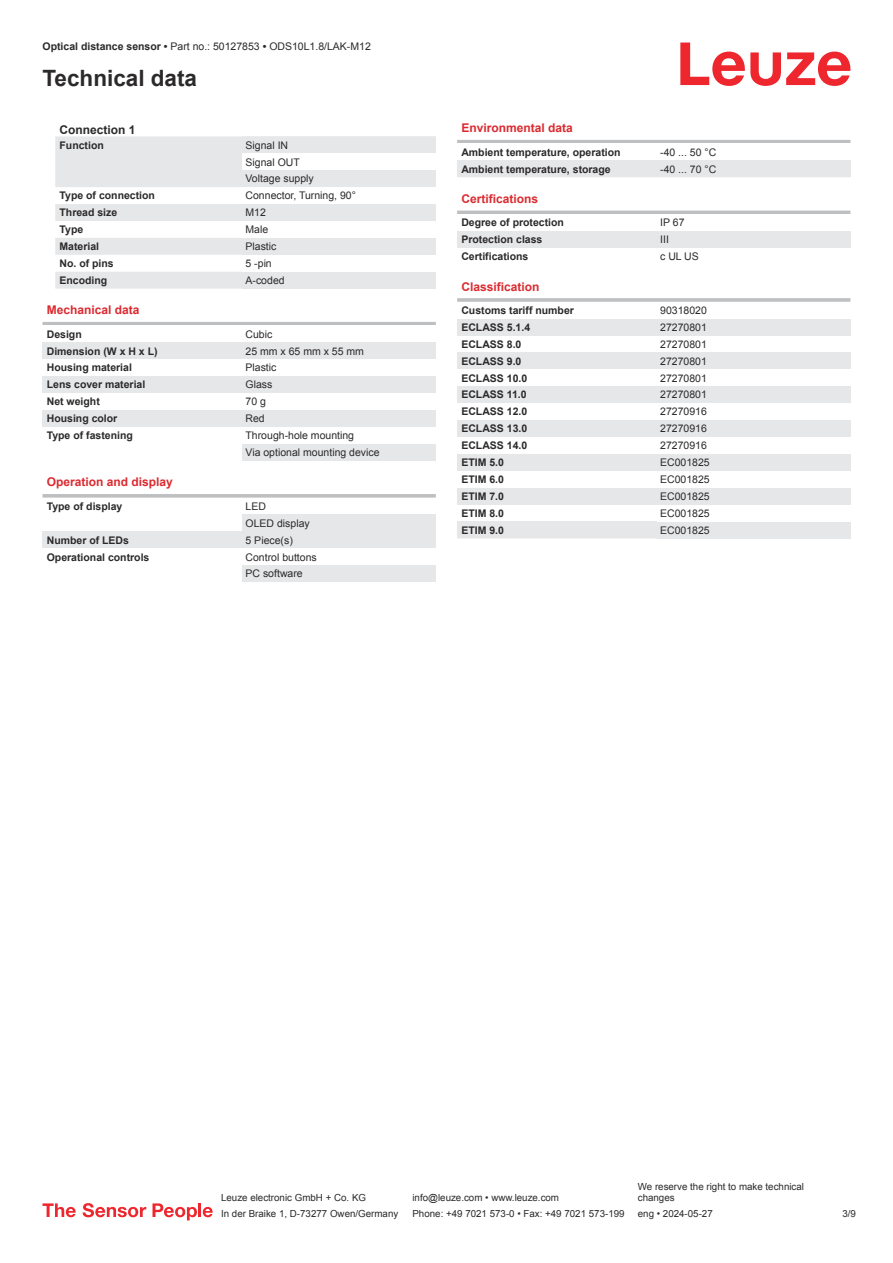
<style>
.page{position:relative;width:893px;height:1263px;background:#fff}
.page>*{position:absolute;margin:0;border:0;box-sizing:border-box;transform-origin:0 0}
.t1{font:700 22.5px "Arial";color:#2b292a}
.t2{font:700 12px "Arial";color:#db2a30}
.t3{font:700 12px "Arial";color:#2b292a}
.t4{font:700 10.5px "Arial";color:#2b292a}
.t5{font:10.5px/17px "Arial";color:#2b292a}
.t6{font:9.75px/11.7px "Arial";color:#2b292a}
.s1{font-weight:700}
</style>
<div class="page">
<svg style="left:680px;top:43px;width:170px;height:43px"></svg>
<svg style="left:55px;top:136px;width:187px;height:153px;fill:#e6e7e9"></svg>
<div style="left:242px;top:136px;width:194px;height:51px;background:#e6e7e9"></div>
<div style="left:242px;top:153px;width:194px;height:17px;background:#fff"></div>
<div style="left:242px;top:204px;width:194px;height:17px;background:#e6e7e9"></div>
<div style="left:242px;top:238px;width:194px;height:17px;background:#e6e7e9"></div>
<div style="left:242px;top:272px;width:194px;height:17px;background:#e6e7e9"></div>
<hr style="left:43px;top:322px;width:393px;height:3px;background:#bdbfc1">
<div style="left:43px;top:342px;width:199px;height:17px;background:#e6e7e9"></div>
<div style="left:242px;top:342px;width:194px;height:17px;background:#e6e7e9"></div>
<div style="left:43px;top:376px;width:199px;height:17px;background:#e6e7e9"></div>
<div style="left:242px;top:376px;width:194px;height:17px;background:#e6e7e9"></div>
<div style="left:43px;top:410px;width:199px;height:17px;background:#e6e7e9"></div>
<div style="left:242px;top:410px;width:194px;height:17px;background:#e6e7e9"></div>
<div style="left:242px;top:444px;width:194px;height:17px;background:#e6e7e9"></div>
<svg style="left:43px;top:494px;width:393px;height:4px;background:#c3c5c7"></svg>
<div style="left:242px;top:514px;width:194px;height:17px;background:#e6e7e9"></div>
<div style="left:43px;top:531px;width:199px;height:17px;background:#e6e7e9"></div>
<div style="left:242px;top:531px;width:194px;height:17px;background:#e6e7e9"></div>
<div style="left:242px;top:565px;width:194px;height:17px;background:#e6e7e9"></div>
<hr style="left:457px;top:140px;width:393px;height:3px;background:#bdbfc1">
<div style="left:457px;top:160px;width:200px;height:17px;background:#e6e7e9"></div>
<div style="left:657px;top:160px;width:193px;height:17px;background:#e6e7e9"></div>
<hr style="left:457px;top:211px;width:393px;height:3px;background:#bdbfc1">
<div style="left:457px;top:231px;width:200px;height:17px;background:#e6e7e9"></div>
<div style="left:657px;top:231px;width:193px;height:17px;background:#e6e7e9"></div>
<hr style="left:457px;top:298px;width:393px;height:4px;background:#c6c8c9">
<div style="left:457px;top:319px;width:200px;height:17px;background:#e6e7e9"></div>
<div style="left:657px;top:319px;width:193px;height:17px;background:#e6e7e9"></div>
<div style="left:457px;top:352px;width:200px;height:17px;background:#e6e7e9"></div>
<div style="left:657px;top:352px;width:193px;height:17px;background:#e6e7e9"></div>
<div style="left:457px;top:386px;width:200px;height:17px;background:#e6e7e9"></div>
<div style="left:657px;top:386px;width:193px;height:17px;background:#e6e7e9"></div>
<div style="left:457px;top:420px;width:200px;height:17px;background:#e6e7e9"></div>
<div style="left:657px;top:420px;width:193px;height:17px;background:#e6e7e9"></div>
<div style="left:457px;top:454px;width:200px;height:17px;background:#e6e7e9"></div>
<div style="left:657px;top:454px;width:193px;height:17px;background:#e6e7e9"></div>
<div style="left:457px;top:488px;width:200px;height:17px;background:#e6e7e9"></div>
<div style="left:657px;top:488px;width:193px;height:17px;background:#e6e7e9"></div>
<div style="left:457px;top:521px;width:200px;height:17px;background:#e6e7e9"></div>
<div style="left:657px;top:521px;width:193px;height:17px;background:#e6e7e9"></div>
<svg style="left:43px;top:1203px;width:33px;height:14px"></svg>
<svg style="left:83px;top:1203px;width:63px;height:14px"></svg>
<svg style="left:153px;top:1203px;width:44px;height:17px"></svg>
<hr style="left:198px;top:1203px;width:3px;height:14px;background:#ed272d">
<svg style="left:203px;top:1207px;width:10px;height:10px"></svg>
<p class="t5" style="left:43px;top:39px;width:330px"><span class="s1">Optical distance sensor •</span> Part no.: 50127853 <span class="s1">•</span> ODS10L1.8/LAK-M12</p>
<h1 class="t1" style="left:43px;top:70px;width:156px">Technical data</h1>
<p class="t3" style="left:60px;top:126px;width:78px">Connection 1</p>
<p class="t4" style="left:60px;top:141px;width:46px">Function</p>
<p class="t5" style="left:246px;top:137px;width:70px">Signal IN<br>Signal OUT<br>Voltage supply</p>
<p class="t4" style="left:60px;top:192px;width:97px">Type of connection</p>
<p class="t5" style="left:246px;top:188px;width:112px">Connector, Turning, 90°</p>
<p class="t4" style="left:60px;top:209px;width:59px">Thread size</p>
<p class="t5" style="left:246px;top:205px;width:22px">M12</p>
<p class="t4" style="left:60px;top:225px;width:25px">Type</p>
<p class="t5" style="left:246px;top:222px;width:24px">Male</p>
<p class="t4" style="left:60px;top:242px;width:41px">Material</p>
<p class="t5" style="left:246px;top:239px;width:32px">Plastic</p>
<p class="t4" style="left:60px;top:259px;width:56px">No. of pins</p>
<p class="t5" style="left:246px;top:256px;width:28px">5 -pin</p>
<p class="t4" style="left:60px;top:276px;width:49px">Encoding</p>
<p class="t5" style="left:246px;top:273px;width:41px">A-coded</p>
<p class="t2" style="left:47px;top:305px;width:94px">Mechanical data</p>
<p class="t4" style="left:47px;top:330px;width:37px">Design</p>
<p class="t5" style="left:246px;top:326px;width:28px">Cubic</p>
<p class="t4" style="left:47px;top:347px;width:112px">Dimension (W x H x L)</p>
<p class="t5" style="left:246px;top:343px;width:120px">25 mm x 65 mm x 55 mm</p>
<p class="t4" style="left:47px;top:364px;width:87px">Housing material</p>
<p class="t5" style="left:246px;top:360px;width:32px">Plastic</p>
<p class="t4" style="left:47px;top:381px;width:100px">Lens cover material</p>
<p class="t5" style="left:246px;top:377px;width:28px">Glass</p>
<p class="t4" style="left:47px;top:398px;width:55px">Net weight</p>
<p class="t5" style="left:246px;top:394px;width:22px">70 g</p>
<p class="t4" style="left:47px;top:415px;width:72px">Housing color</p>
<p class="t5" style="left:246px;top:411px;width:21px">Red</p>
<p class="t4" style="left:47px;top:431px;width:88px">Type of fastening</p>
<p class="t5" style="left:246px;top:428px;width:136px">Through-hole mounting<br>Via optional mounting device</p>
<p class="t2" style="left:47px;top:478px;width:128px">Operation and display</p>
<p class="t4" style="left:47px;top:502px;width:77px">Type of display</p>
<p class="t5" style="left:246px;top:499px;width:66px">LED<br>OLED display</p>
<p class="t4" style="left:47px;top:536px;width:84px">Number of LEDs</p>
<p class="t5" style="left:246px;top:532px;width:49px">5 Piece(s)</p>
<p class="t4" style="left:47px;top:553px;width:104px">Operational controls</p>
<p class="t5" style="left:246px;top:549px;width:73px">Control buttons<br>PC software</p>
<p class="t2" style="left:461px;top:123px;width:113px">Environmental data</p>
<p class="t4" style="left:461px;top:148px;width:161px">Ambient temperature, operation</p>
<p class="t5" style="left:660px;top:144px;width:58px">-40 ... 50 °C</p>
<p class="t4" style="left:461px;top:165px;width:151px">Ambient temperature, storage</p>
<p class="t5" style="left:660px;top:161px;width:58px">-40 ... 70 °C</p>
<p class="t2" style="left:461px;top:194px;width:78px">Certifications</p>
<p class="t4" style="left:461px;top:219px;width:104px">Degree of protection</p>
<p class="t5" style="left:660px;top:215px;width:26px">IP 67</p>
<p class="t4" style="left:461px;top:236px;width:83px">Protection class</p>
<p class="t5" style="left:660px;top:232px;width:10px">III</p>
<p class="t4" style="left:461px;top:252px;width:69px">Certifications</p>
<p class="t5" style="left:660px;top:249px;width:40px">c UL US</p>
<p class="t2" style="left:461px;top:282px;width:80px">Classification</p>
<p class="t4" style="left:461px;top:306px;width:114px">Customs tariff number</p>
<p class="t5" style="left:660px;top:303px;width:48px">90318020</p>
<p class="t4" style="left:461px;top:323px;width:70px">ECLASS 5.1.4</p>
<p class="t5" style="left:660px;top:320px;width:48px">27270801</p>
<p class="t4" style="left:461px;top:340px;width:62px">ECLASS 8.0</p>
<p class="t5" style="left:660px;top:337px;width:48px">27270801</p>
<p class="t4" style="left:461px;top:357px;width:62px">ECLASS 9.0</p>
<p class="t5" style="left:660px;top:353px;width:48px">27270801</p>
<p class="t4" style="left:461px;top:374px;width:67px">ECLASS 10.0</p>
<p class="t5" style="left:660px;top:370px;width:48px">27270801</p>
<p class="t4" style="left:461px;top:391px;width:67px">ECLASS 11.0</p>
<p class="t5" style="left:660px;top:387px;width:48px">27270801</p>
<p class="t4" style="left:461px;top:408px;width:67px">ECLASS 12.0</p>
<p class="t5" style="left:660px;top:404px;width:48px">27270916</p>
<p class="t4" style="left:461px;top:425px;width:67px">ECLASS 13.0</p>
<p class="t5" style="left:660px;top:421px;width:48px">27270916</p>
<p class="t4" style="left:461px;top:442px;width:67px">ECLASS 14.0</p>
<p class="t5" style="left:660px;top:438px;width:48px">27270916</p>
<p class="t4" style="left:461px;top:458px;width:44px">ETIM 5.0</p>
<p class="t5" style="left:660px;top:455px;width:51px">EC001825</p>
<p class="t4" style="left:461px;top:475px;width:44px">ETIM 6.0</p>
<p class="t5" style="left:660px;top:472px;width:51px">EC001825</p>
<p class="t4" style="left:461px;top:492px;width:44px">ETIM 7.0</p>
<p class="t5" style="left:660px;top:489px;width:51px">EC001825</p>
<p class="t4" style="left:461px;top:509px;width:44px">ETIM 8.0</p>
<p class="t5" style="left:660px;top:506px;width:51px">EC001825</p>
<p class="t4" style="left:461px;top:526px;width:44px">ETIM 9.0</p>
<p class="t5" style="left:660px;top:522px;width:51px">EC001825</p>
<p class="t6" style="left:221px;top:1193px;width:146px">Leuze electronic GmbH + Co. KG</p>
<p class="t6" style="left:412px;top:1193px;width:148px">info@leuze.com • www.leuze.com</p>
<p class="t6" style="left:638px;top:1181px;width:168px">We reserve the right to make technical changes</p>
<p class="t6" style="left:221px;top:1209px;width:179px">In der Braike 1, D-73277 Owen/Germany</p>
<p class="t6" style="left:412px;top:1209px;width:214px">Phone: +49 7021 573-0 • Fax: +49 7021 573-199</p>
<p class="t6" style="left:638px;top:1209px;width:76px">eng • 2024-05-27</p>
<p class="t6" style="left:842px;top:1209px;width:15px">3 /9</p>
</div>
